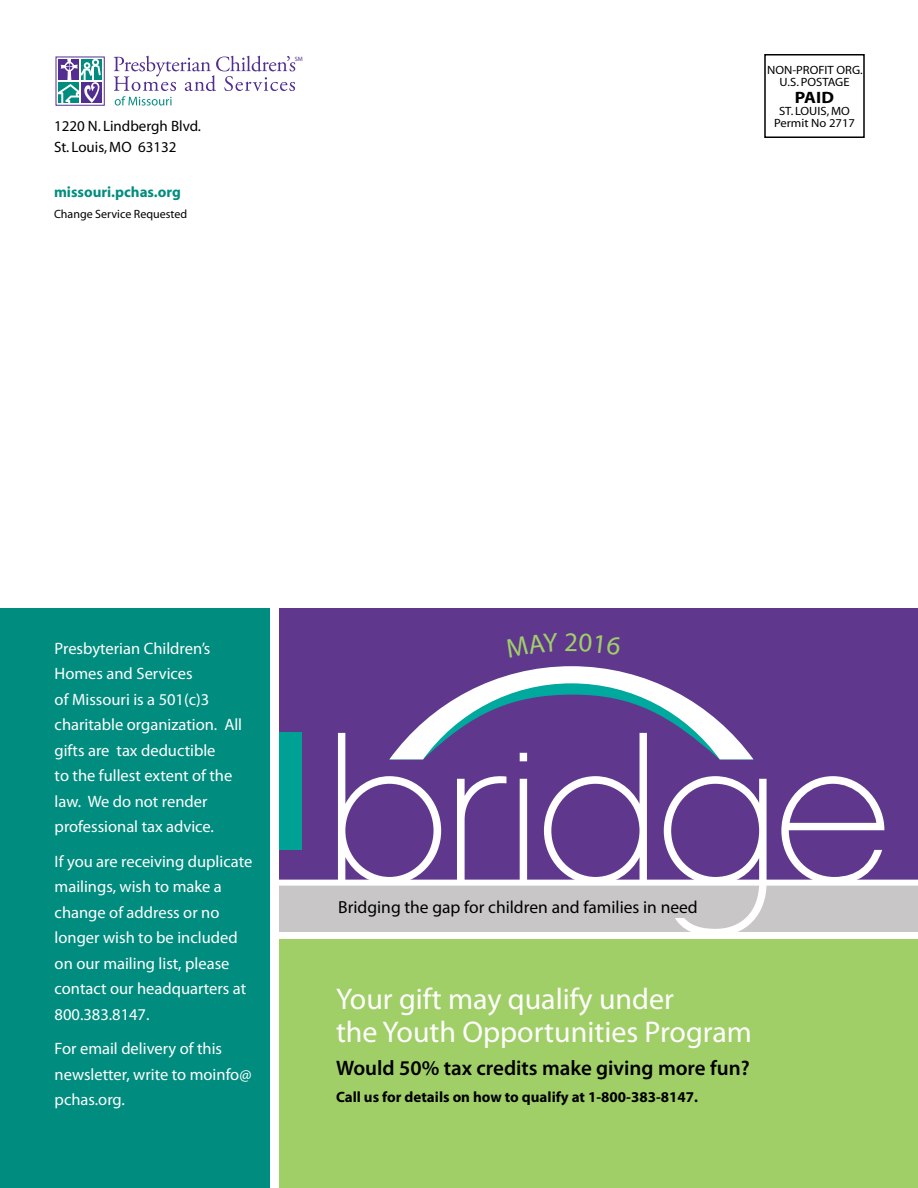
<style>
.page{position:relative;width:918px;height:1188px;background:#fff}
.page>*{position:absolute;margin:0;border:0;box-sizing:border-box;transform-origin:0 0}
.t1{font:30px/33px "Myriad Pro";color:#fff}
.t2{font:27px "Myriad Pro";color:#a0cf67}
.t3{font:600 21px "Myriad Pro";color:#000}
.t4{font:500 17.55px "Avenir Next";color:#000}
.t5{font:16.5px/25.5px "Myriad Pro";color:#fff}
.t6{font:700 16.5px "Myriad";color:#000;scale:1.1 1}
.t7{font:700 15px "Myriad Pro";color:#000}
.t8{font:15px/21.8px "Myriad";color:#000}
.t9{font:700 15px "Myriad";color:#008d7f}
.t10{font:12px/12px "Myriad";color:#000;text-align:center;scale:1.05 1}
.t11{font:12px "Myriad";color:#000}
.t12{font:6.15px "Myriad Pro";color:#522e91}
</style>
<div class="page">
<div style="left:0;top:608px;width:270px;height:580px;background:#008d7f"></div>
<div style="left:279px;top:608px;width:639px;height:275px;background:#5f388e"></div>
<div style="left:279px;top:732px;width:23px;height:118px;background:#00a195"></div>
<div style="left:279px;top:882px;width:639px;height:50px;background:#c8c6c6"></div>
<svg style="left:338px;top:666px;width:429px;height:266px"></svg>
<svg style="left:781px;top:776px;width:104px;height:104px"></svg>
<div style="left:661px;top:901px;width:28px;height:17px;background:#c8c6c6"></div>
<div style="left:279px;top:880px;width:639px;height:6px;background:#fff"></div>
<div style="left:279px;top:939px;width:639px;height:249px;background:#a0cf67"></div>
<div style="left:56px;top:57px;width:49px;height:49px;border:1px solid #522e91"></div>
<div style="left:81px;top:59px;width:21px;height:21px;background:#008d7f"></div>
<div style="left:81px;top:82px;width:21px;height:21px;background:#522e91"></div>
<svg style="left:57px;top:58px;width:44px;height:46px"></svg>
<svg style="left:114px;top:56px;width:181px;height:50px"></svg>
<div style="left:764px;top:54px;width:101px;height:84px;border:2px solid #000"></div>
<p class="t8" style="left:54px;top:116px;width:149px">1220 N. Lindbergh Blvd.<br>St. Louis, MO 63132</p>
<p class="t9" style="left:54px;top:185px;width:128px">missouri.pchas.org</p>
<p class="t11" style="left:54px;top:208px;width:135px">Change Service Requested</p>
<p class="t12" style="left:295px;top:55px;width:10px">SM</p>
<p class="t10" style="left:767px;top:65px;width:93px">NON-PROFIT ORG.<br>U.S. POSTAGE</p>
<p class="t6" style="left:795px;top:89px;width:37px">PAID</p>
<p class="t10" style="left:774px;top:105px;width:79px">ST. LOUIS, MO<br>Permit No 2717</p>
<p class="t5" style="left:55px;top:635px;width:189px">Presbyterian Children’s<br>Homes and Services<br>of Missouri is a 501(c)3 charitable organization. All gifts are tax deductible<br>to the fullest extent of the law. We do not render professional tax advice.</p>
<p class="t5" style="left:55px;top:848px;width:199px">If you are receiving duplicate mailings, wish to make a change of address or no longer wish to be included on our mailing list, please contact our headquarters at<br>800.383.8147.</p>
<p class="t5" style="left:55px;top:1036px;width:198px">For email delivery of this newsletter, write to moinfo@ pchas.org.</p>
<h2 class="t2" style="left:564px;top:625px;width:16px">2</h2>
<p class="t4" style="left:338px;top:896px;width:361px">Bridging the gap for children and families in need</p>
<h1 class="t1" style="left:336px;top:982px;width:417px">Your gift may qualify under<br>the Youth Opportunities Program</h1>
<p class="t3" style="left:336px;top:1054px;width:415px">Would 50% tax credits make giving more fun?</p>
<p class="t7" style="left:336px;top:1087px;width:364px">Call us for details on how to qualify at 1-800-383-8147.</p>
</div>
